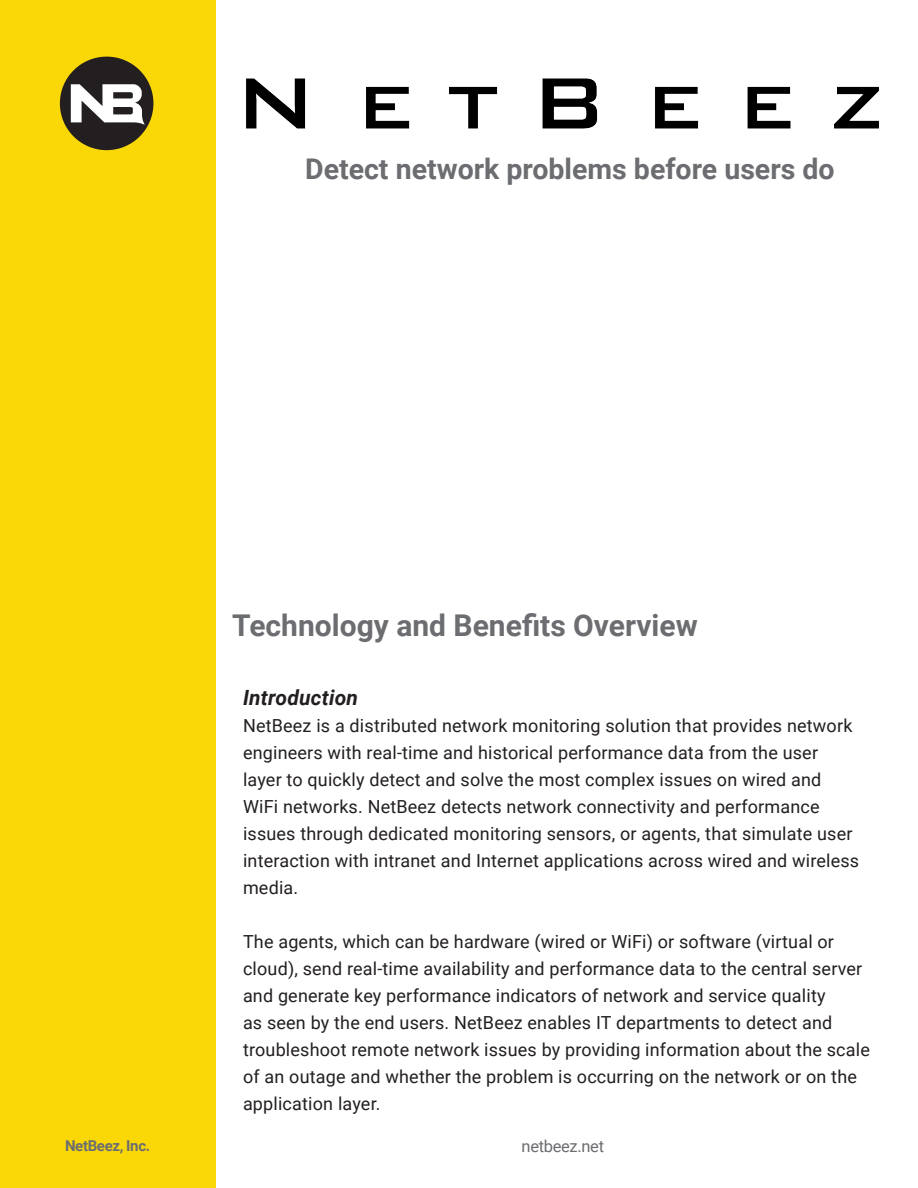
<style>
.page{position:relative;width:918px;height:1188px;background:#fff}
.page>*{position:absolute;margin:0;border:0;box-sizing:border-box;transform-origin:0 0}
.t1{font:700 30px "Roboto";color:#6c6d70}
.t2{font:700 28.5px "Roboto";color:#6c6d70}
.t3{font:italic 700 21px "Roboto";letter-spacing:.01em;color:#231f20}
.t4{font:18px/27px "Roboto";letter-spacing:.01em;color:#231f20}
.t5{font:16.5px "Roboto";letter-spacing:-.02em;color:#6c6d70}
.t6{font:700 15px "Roboto";letter-spacing:-.025em;color:#6c6d70}
</style>
<div class="page">
<div style="left:0;top:0;width:215px;height:1188px;background:#fad706"></div>
<svg style="left:60px;top:57px;width:93px;height:93px"></svg>
<img style="left:246px;top:78px;width:633px;height:51px">
<div style="left:855px;top:41px;width:35px;height:42px;background:#fff"></div>
<p class="t2" style="left:305px;top:149px;width:531px">Detect network problems before users do</p>
<p class="t1" style="left:232px;top:605px;width:467px">Technology and Benefits Overview</p>
<p class="t3" style="left:243px;top:683px;width:117px">Introduction</p>
<p class="t4" style="left:243px;top:711px;width:618px">NetBeez is a distributed network monitoring solution that provides network engineers with real-time and historical performance data from the user layer to quickly detect and solve the most complex issues on wired and WiFi networks. NetBeez detects network connectivity and performance issues through dedicated monitoring sensors, or agents, that simulate user interaction with intranet and Internet applications across wired and wireless media.</p>
<p class="t4" style="left:243px;top:927px;width:628px">The agents, which can be hardware (wired or WiFi) or software (virtual or cloud), send real-time availability and performance data to the central server and generate key performance indicators of network and service quality<br>as seen by the end users. NetBeez enables IT departments to detect and troubleshoot remote network issues by providing information about the scale of an outage and whether the problem is occurring on the network or on the application layer.</p>
<p class="t6" style="left:65px;top:1135px;width:87px">NetBeez, Inc.</p>
<p class="t5" style="left:522px;top:1135px;width:84px">netbeez.net</p>
</div>
